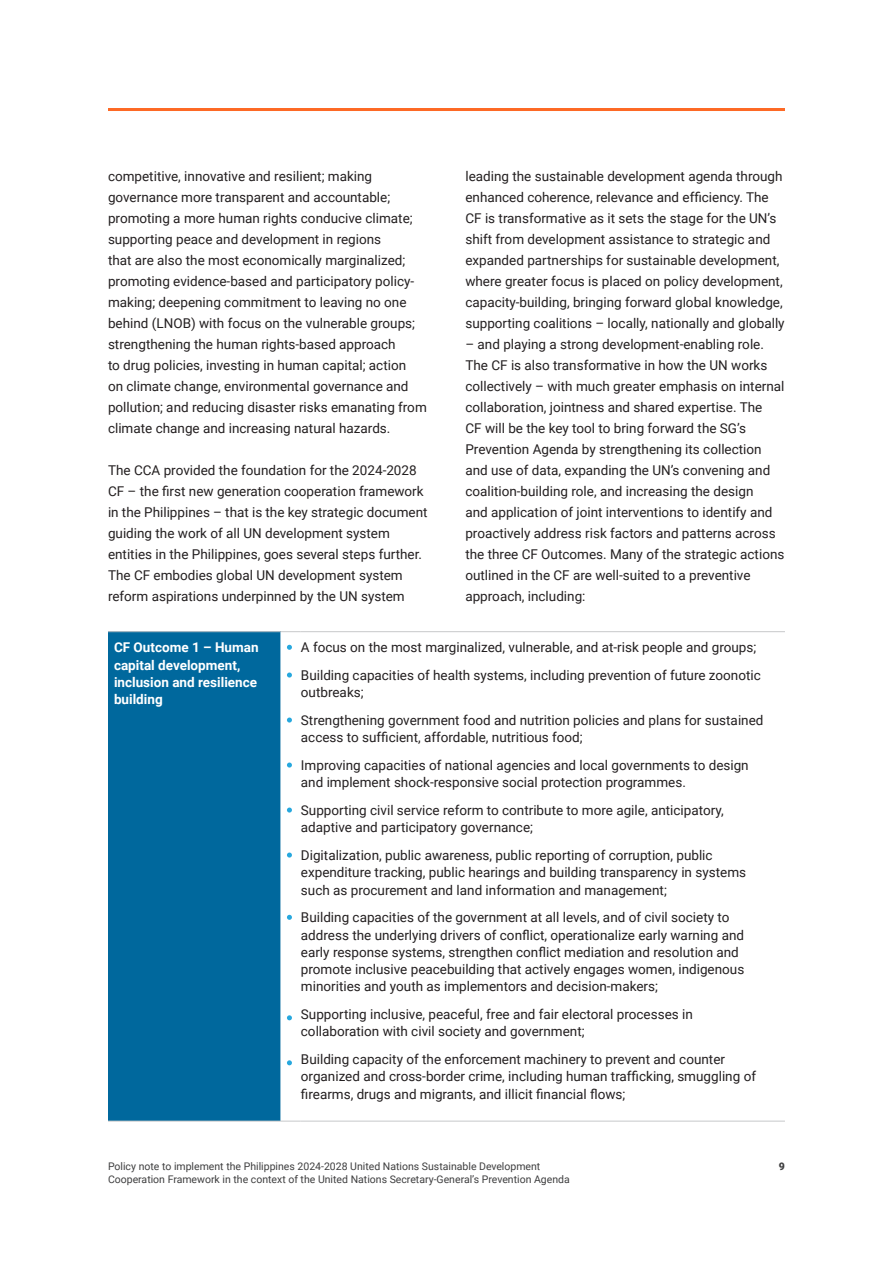
<style>
.page{position:relative;width:893px;height:1263px;background:#fff}
.page>*{position:absolute;margin:0;border:0;box-sizing:border-box;transform-origin:0 0}
.t1{font:13.5px/21px "Roboto";color:#231f20}
.t2{font:700 13.5px/17.2px "Roboto";color:#fff}
.t3{font:10.5px "Roboto";color:#3e3e3f}
.t4{font:900 10.5px "Roboto";color:#3e3e3f}
</style>
<div class="page">
<hr style="left:108px;top:108px;width:677px;height:3px;background:#fd6925">
<div style="left:108px;top:632px;width:173px;height:489px;background:#00689d"></div>
<hr style="left:108px;top:631px;width:173px;height:1px;background:#c7c8ca">
<svg style="left:281px;top:631px;width:20px;height:1px"></svg>
<hr style="left:301px;top:631px;width:484px;height:1px;background:#c7c8ca">
<hr style="left:108px;top:1121px;width:173px;height:1px;background:#c7c8ca">
<svg style="left:281px;top:1121px;width:20px;height:1px"></svg>
<hr style="left:301px;top:1121px;width:484px;height:1px;background:#c7c8ca">
<svg style="left:287px;top:645px;width:5px;height:5px"></svg>
<svg style="left:287px;top:672px;width:5px;height:5px"></svg>
<svg style="left:287px;top:717px;width:5px;height:5px"></svg>
<svg style="left:287px;top:762px;width:5px;height:5px"></svg>
<svg style="left:287px;top:807px;width:5px;height:5px"></svg>
<svg style="left:287px;top:852px;width:5px;height:5px"></svg>
<svg style="left:287px;top:915px;width:5px;height:5px"></svg>
<svg style="left:287px;top:1015px;width:5px;height:5px"></svg>
<svg style="left:287px;top:1060px;width:5px;height:5px"></svg>
<p class="t1" style="left:108px;top:165px;width:320px">competitive, innovative and resilient; making governance more transparent and accountable; promoting a more human rights conducive climate; supporting peace and development in regions<br>that are also the most economically marginalized; promoting evidence-based and participatory policy&shy;making; deepening commitment to leaving no one behind (LNOB) with focus on the vulnerable groups; strengthening the human rights-based approach<br>to drug policies, investing in human capital; action<br>on climate change, environmental governance and pollution; and reducing disaster risks emanating from climate change and increasing natural hazards.</p>
<p class="t1" style="left:108px;top:459px;width:321px">The CCA provided the foundation for the 2024-2028<br>CF – the first new generation cooperation framework in the Philippines – that is the key strategic document guiding the work of all UN development system entities in the Philippines, goes several steps further.<br>The CF embodies global UN development system reform aspirations underpinned by the UN system</p>
<p class="t1" style="left:465px;top:165px;width:321px">leading the sustainable development agenda through enhanced coherence, relevance and efficiency. The CF is transformative as it sets the stage for the UN’s shift from development assistance to strategic and expanded partnerships for sustainable development, where greater focus is placed on policy development, capacity-building, bringing forward global knowledge, supporting coalitions – locally, nationally and globally</p>
<p class="t1" style="left:465px;top:333px;width:321px">– and playing a strong development-enabling role.<br>The CF is also transformative in how the UN works collectively – with much greater emphasis on internal collaboration, jointness and shared expertise. The<br>CF will be the key tool to bring forward the SG’s Prevention Agenda by strengthening its collection and use of data, expanding the UN’s convening and coalition-building role, and increasing the design<br>and application of joint interventions to identify and proactively address risk factors and patterns across the three CF Outcomes. Many of the strategic actions outlined in the CF are well-suited to a preventive approach, including:</p>
<p class="t2" style="left:114px;top:638px;width:146px">CF Outcome 1 – Human capital development, inclusion and resilience building</p>
<p class="t1" style="left:301px;top:636px;width:457px">A focus on the most marginalized, vulnerable, and at-risk people and groups;</p>
<p class="t1" style="left:301px;top:666px;width:461px;line-height:17.2px">Building capacities of health systems, including prevention of future zoonotic outbreaks;</p>
<p class="t1" style="left:301px;top:711px;width:464px;line-height:17.2px">Strengthening government food and nutrition policies and plans for sustained access to sufficient, affordable, nutritious food;</p>
<p class="t1" style="left:301px;top:756px;width:449px;line-height:17.2px">Improving capacities of national agencies and local governments to design and implement shock-responsive social protection programmes.</p>
<p class="t1" style="left:301px;top:801px;width:424px;line-height:17.2px">Supporting civil service reform to contribute to more agile, anticipatory, adaptive and participatory governance;</p>
<p class="t1" style="left:301px;top:846px;width:447px;line-height:17.2px">Digitalization, public awareness, public reporting of corruption, public expenditure tracking, public hearings and building transparency in systems such as procurement and land information and management;</p>
<p class="t1" style="left:301px;top:908px;width:445px;line-height:17.2px">Building capacities of the government at all levels, and of civil society to address the underlying drivers of conflict, operationalize early warning and early response systems, strengthen conflict mediation and resolution and promote inclusive peacebuilding that actively engages women, indigenous minorities and youth as implementors and decision-makers;</p>
<p class="t1" style="left:301px;top:1005px;width:393px;line-height:17.2px">Supporting inclusive, peaceful, free and fair electoral processes in collaboration with civil society and government;</p>
<p class="t1" style="left:301px;top:1050px;width:457px;line-height:17.2px">Building capacity of the enforcement machinery to prevent and counter organized and cross-border crime, including human trafficking, smuggling of firearms, drugs and migrants, and illicit financial flows;</p>
<p class="t3" style="left:108px;top:1159px;width:434px">Policy note to implement the Philippines 2024-2028 United Nations Sustainable Development</p>
<p class="t4" style="left:779px;top:1159px;width:8px">9</p>
<p class="t3" style="left:108px;top:1172px;width:463px">Cooperation Framework in the context of the United Nations Secretary-General’s Prevention Agenda</p>
</div>
